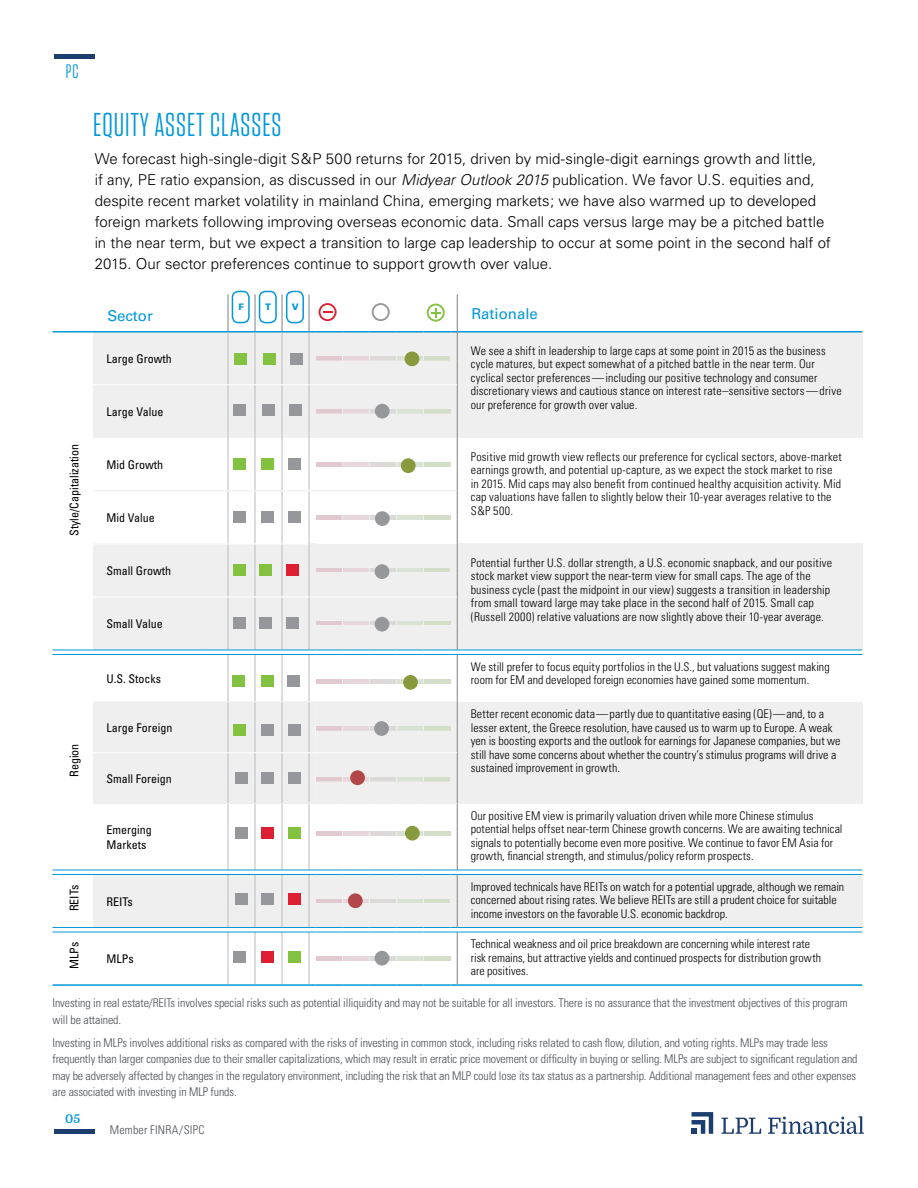
<style>
.page{position:relative;width:918px;height:1188px;background:#fff}
.page>*{position:absolute;margin:0;border:0;box-sizing:border-box;transform-origin:0 0}
.t1{font:33px "Tungsten Narrow";letter-spacing:.03em;color:#0098d8}
.t2{font:19.5px "Tungsten Narrow";color:#0098d8}
.t3{font:300 15px/21px "Univers";color:#000}
.t4{font:15px "Univers";color:#0098d8}
.t5{font:300 condensed 12px/13.5px "Univers";letter-spacing:.01em;color:#000}
.t6{font:300 condensed 12px/16.5px "Univers";letter-spacing:-.01em;color:#4b4f54}
.t7{font:condensed 12px/15px "Univers";color:#000}
.t8{font:300 condensed 12px "Univers";letter-spacing:.015em;color:#4b4f54}
.t9{font:700 12px "Domine";color:#0098d8}
.t10{font:900 9px "Univers";color:#0098d8}
.s1{font-style:italic}
</style>
<div class="page">
<hr style="left:54px;top:1130px;width:40px;height:4px;background:#1b3e6f">
<hr style="left:54px;top:54px;width:40px;height:4px;background:#1b3e6f">
<svg style="left:692px;top:1112px;width:21px;height:22px"></svg>
<svg style="left:721px;top:1118px;width:40px;height:16px"></svg>
<svg style="left:768px;top:1116px;width:96px;height:18px"></svg>
<div style="left:457px;top:332px;width:405px;height:106px;background:#efeff0"></div>
<div style="left:457px;top:544px;width:405px;height:106px;background:#efeff0"></div>
<div style="left:457px;top:702px;width:405px;height:102px;background:#efeff0"></div>
<div style="left:93px;top:874px;width:108px;height:54px;background:#efeff0"></div>
<div style="left:457px;top:874px;width:405px;height:54px;background:#efeff0"></div>
<hr style="left:53px;top:984px;width:40px;height:2px;background:#0098d8">
<hr style="left:93px;top:984px;width:108px;height:2px;background:#0098d8">
<hr style="left:457px;top:984px;width:405px;height:2px;background:#0098d8">
<hr style="left:53px;top:331px;width:40px;height:2px;background:#0098d8">
<hr style="left:457px;top:331px;width:405px;height:2px;background:#0098d8">
<hr style="left:228px;top:836px;width:1px;height:34px;background:#bcbbbe">
<hr style="left:255px;top:836px;width:1px;height:34px;background:#bcbbbe">
<hr style="left:282px;top:836px;width:1px;height:34px;background:#bcbbbe">
<hr style="left:309px;top:836px;width:1px;height:34px;background:#bcbbbe">
<hr style="left:457px;top:836px;width:1px;height:34px;background:#807f83">
<hr style="left:93px;top:870px;width:108px;height:1px;background:#0098d8">
<hr style="left:457px;top:870px;width:405px;height:1px;background:#0098d8">
<hr style="left:93px;top:927px;width:108px;height:1px;background:#0098d8">
<hr style="left:457px;top:927px;width:405px;height:1px;background:#0098d8">
<hr style="left:53px;top:874px;width:40px;height:1px;background:#0098d8">
<hr style="left:93px;top:874px;width:108px;height:1px;background:#0098d8">
<hr style="left:53px;top:932px;width:40px;height:1px;background:#0098d8">
<hr style="left:93px;top:932px;width:108px;height:1px;background:#0098d8">
<hr style="left:457px;top:874px;width:405px;height:1px;background:#0098d8">
<hr style="left:457px;top:932px;width:405px;height:1px;background:#0098d8">
<hr style="left:53px;top:870px;width:40px;height:1px;background:#0098d8">
<hr style="left:53px;top:927px;width:40px;height:1px;background:#0098d8">
<hr style="left:53px;top:650px;width:40px;height:1px;background:#0098d8">
<hr style="left:457px;top:650px;width:405px;height:1px;background:#0098d8">
<hr style="left:53px;top:654px;width:40px;height:1px;background:#0098d8">
<hr style="left:457px;top:654px;width:405px;height:1px;background:#0098d8">
<svg style="left:201px;top:870px;width:257px;height:116px"></svg>
<div style="left:235px;top:893px;width:13px;height:12px;background:#95979a"></div>
<div style="left:234px;top:951px;width:12px;height:12px;background:#95979a"></div>
<div style="left:235px;top:827px;width:13px;height:12px;background:#95979a"></div>
<div style="left:261px;top:893px;width:12px;height:12px;background:#95979a"></div>
<div style="left:261px;top:951px;width:12px;height:12px;background:#dc2031"></div>
<div style="left:261px;top:827px;width:12px;height:12px;background:#dc2031"></div>
<div style="left:288px;top:893px;width:12px;height:12px;background:#dc2031"></div>
<div style="left:288px;top:951px;width:12px;height:12px;background:#83c141"></div>
<div style="left:288px;top:827px;width:12px;height:12px;background:#83c141"></div>
<svg style="left:405px;top:826px;width:15px;height:15px"></svg>
<div style="left:348px;top:893px;width:15px;height:15px;background:#b24749;border-radius:50%"></div>
<div style="left:375px;top:951px;width:14px;height:15px;background:#95979a;border-radius:50%"></div>
<svg style="left:93px;top:294px;width:365px;height:542px"></svg>
<div style="left:232px;top:291px;width:18px;height:32px;border:2px solid #0098d8;border-radius:6px"></div>
<div style="left:259px;top:291px;width:18px;height:32px;border:2px solid #0098d8;border-radius:6px"></div>
<div style="left:286px;top:291px;width:18px;height:32px;border:2px solid #0098d8;border-radius:6px"></div>
<h2 class="t2" style="left:66px;top:62px;width:14px">PC</h2>
<p class="t7" style="left:67px;top:536px;width:94px;rotate:-90deg">Style/Capitalization</p>
<p class="t7" style="left:67px;top:777px;width:35px;rotate:-90deg">Region</p>
<p class="t7" style="left:67px;top:911px;width:28px;rotate:-90deg">REITs</p>
<p class="t7" style="left:67px;top:969px;width:29px;rotate:-90deg">MLPs</p>
<h1 class="t1" style="left:93px;top:108px;width:190px">EQUITY ASSET CLASSES</h1>
<p class="t3" style="left:95px;top:148px;width:738px">We forecast high-single-digit S&amp;P 500 returns for 2015, driven by mid-single-digit earnings growth and little,<br>if any, PE ratio expansion, as discussed in our <span class="s1">Midyear Outlook 2015</span> publication. We favor U.S. equities and, despite recent market volatility in mainland China, emerging markets; we have also warmed up to developed foreign markets following improving overseas economic data. Small caps versus large may be a pitched battle in the near term, but we expect a transition to large cap leadership to occur at some point in the second half of 2015. Our sector preferences continue to support growth over value.</p>
<p class="t10" style="left:238px;top:301px;width:7px">F</p>
<p class="t10" style="left:265px;top:301px;width:8px">T</p>
<p class="t10" style="left:292px;top:301px;width:9px">V</p>
<p class="t4" style="left:107px;top:307px;width:47px">Sector</p>
<p class="t4" style="left:472px;top:304px;width:68px">Rationale</p>
<p class="t7" style="left:107px;top:351px;width:67px">Large Growth</p>
<p class="t5" style="left:471px;top:344px;width:372px">We see a shift in leadership to large caps at some point in 2015 as the business cycle matures, but expect somewhat of a pitched battle in the near term. Our cyclical sector preferences—including our positive technology and consumer discretionary views and cautious stance on interest rate–sensitive sectors—drive our preference for growth over value.</p>
<p class="t7" style="left:107px;top:404px;width:58px">Large Value</p>
<p class="t7" style="left:107px;top:457px;width:58px">Mid Growth</p>
<p class="t5" style="left:471px;top:450px;width:373px">Positive mid growth view reflects our preference for cyclical sectors, above-market earnings growth, and potential up-capture, as we expect the stock market to rise in 2015. Mid caps may also benefit from continued healthy acquisition activity. Mid cap valuations have fallen to slightly below their 10-year averages relative to the S&amp;P 500.</p>
<p class="t7" style="left:107px;top:510px;width:50px">Mid Value</p>
<p class="t7" style="left:107px;top:563px;width:66px">Small Growth</p>
<p class="t5" style="left:471px;top:556px;width:363px">Potential further U.S. dollar strength, a U.S. economic snapback, and our positive stock market view support the near-term view for small caps. The age of the business cycle (past the midpoint in our view) suggests a transition in leadership from small toward large may take place in the second half of 2015. Small cap (Russell 2000) relative valuations are now slightly above their 10-year average.</p>
<p class="t7" style="left:107px;top:616px;width:58px">Small Value</p>
<p class="t7" style="left:107px;top:671px;width:56px">U.S. Stocks</p>
<p class="t7" style="left:107px;top:720px;width:67px">Large Foreign</p>
<p class="t7" style="left:107px;top:771px;width:67px">Small Foreign</p>
<p class="t7" style="left:107px;top:822px;width:47px">Emerging<br>Markets</p>
<p class="t7" style="left:107px;top:894px;width:28px">REITs</p>
<p class="t7" style="left:107px;top:951px;width:29px">MLPs</p>
<p class="t5" style="left:471px;top:660px;width:360px">We still prefer to focus equity portfolios in the U.S., but valuations suggest making room for EM and developed foreign economies have gained some momentum.</p>
<p class="t5" style="left:471px;top:707px;width:371px">Better recent economic data—partly due to quantitative easing (QE)—and, to a lesser extent, the Greece resolution, have caused us to warm up to Europe. A weak yen is boosting exports and the outlook for earnings for Japanese companies, but we still have some concerns about whether the country’s stimulus programs will drive a sustained improvement in growth.</p>
<p class="t5" style="left:471px;top:809px;width:373px">Our positive EM view is primarily valuation driven while more Chinese stimulus potential helps offset near-term Chinese growth concerns. We are awaiting technical signals to potentially become even more positive. We continue to favor EM Asia for growth, financial strength, and stimulus/policy reform prospects.</p>
<p class="t5" style="left:471px;top:880px;width:375px">Improved technicals have REITs on watch for a potential upgrade, although we remain concerned about rising rates. We believe REITs are still a prudent choice for suitable income investors on the favorable U.S. economic backdrop.</p>
<p class="t5" style="left:471px;top:937px;width:352px">Technical weakness and oil price breakdown are concerning while interest rate risk remains, but attractive yields and continued prospects for distribution growth are positives.</p>
<p class="t6" style="left:52px;top:995px;width:797px">Investing in real estate/REITs involves special risks such as potential illiquidity and may not be suitable for all investors. There is no assurance that the investment objectives of this program will be attained.</p>
<p class="t6" style="left:52px;top:1034px;width:807px">Investing in MLPs involves additional risks as compared with the risks of investing in common stock, including risks related to cash flow, dilution, and voting rights. MLPs may trade less frequently than larger companies due to their smaller capitalizations, which may result in erratic price movement or difficulty in buying or selling. MLPs are subject to significant regulation and may be adversely affected by changes in the regulatory environment, including the risk that an MLP could lose its tax status as a partnership. Additional management fees and other expenses are associated with investing in MLP funds.</p>
<p class="t9" style="left:65px;top:1112px;width:16px">05</p>
<p class="t8" style="left:110px;top:1122px;width:96px">Member FINRA/SIPC</p>
</div>
